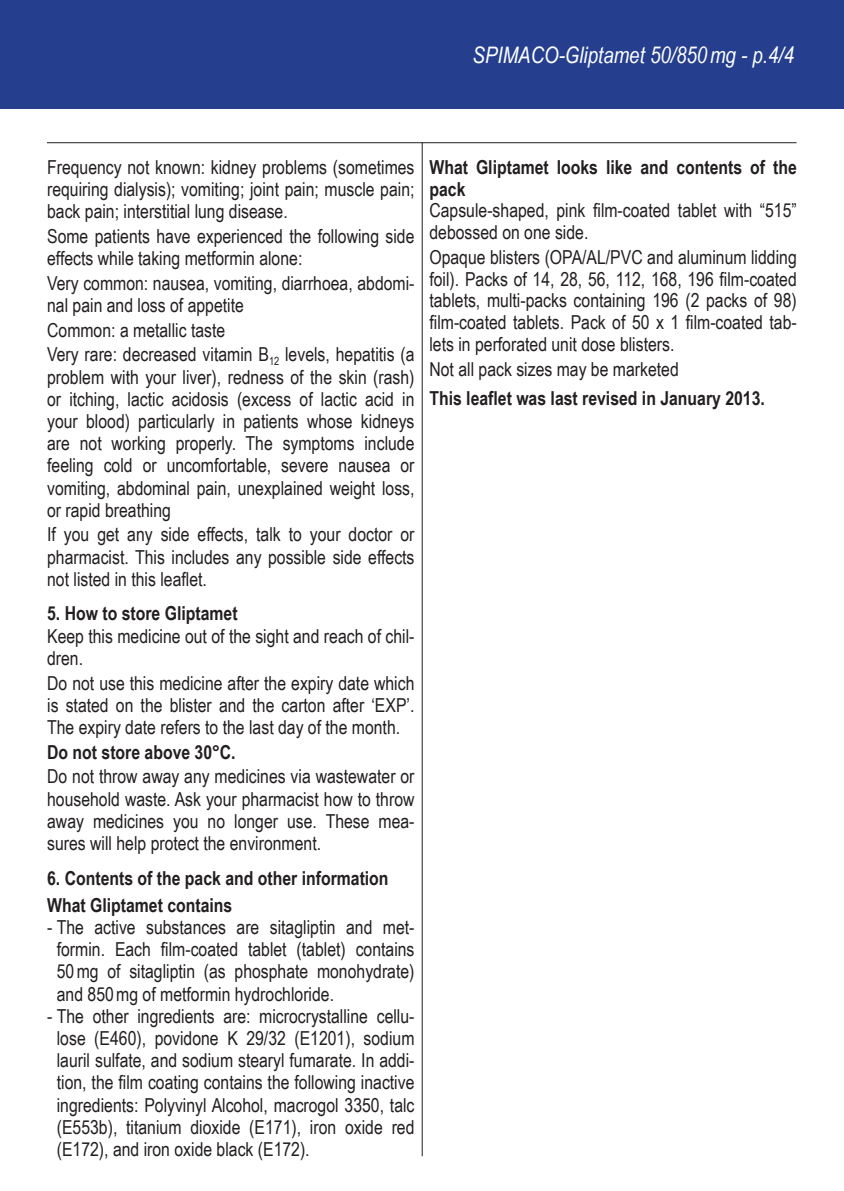
<style>
.page{position:relative;width:844px;height:1191px;background:#fff}
.page>*{position:absolute;margin:0;border:0;box-sizing:border-box;transform-origin:0 0}
.t1{font:italic 22.75px "Arial Narrow";color:#fff}
.t2{font:19.25px/22.2px "Arial Narrow";color:#231f20;text-align:justify}
.t3{font:700 19.25px/21.9px "Arial Narrow";color:#231f20}
</style>
<div class="page">
<div style="left:0;top:0;width:843px;height:109px;background:#253f8e"></div>
<hr style="left:47px;top:142px;width:749px;height:1px;background:#231f20">
<hr style="left:422px;top:142px;width:1px;height:1014px;background:#231f20">
<p class="t1" style="left:472px;top:39px;width:323px">SPIMACO-Gliptamet 50/850mg - p.4/4</p>
<p class="t2" style="left:47px;top:155px;width:369px">Frequency not known: kidney problems (sometimes requiring dialysis); vomiting; joint pain; muscle pain; back pain; interstitial lung disease.</p>
<p class="t2" style="left:47px;top:224px;width:369px">Some patients have experienced the following side effects while taking metformin alone:</p>
<p class="t2" style="left:47px;top:271px;width:369px">Very common: nausea, vomiting, diarrhoea, abdomi&shy;nal pain and loss of appetite</p>
<p class="t2" style="left:47px;top:317px;width:369px;line-height:24.7px">Common: a metallic taste<br>Very rare: decreased vitamin B<sub>12</sub> levels, hepatitis (a</p>
<p class="t2" style="left:47px;top:365px;width:369px">problem with your liver), redness of the skin (rash) or itching, lactic acidosis (excess of lactic acid in your blood) particularly in patients whose kidneys are not working properly. The symptoms include feeling cold or uncomfortable, severe nausea or vomiting, abdominal pain, unexplained weight loss, or rapid breathing</p>
<p class="t2" style="left:47px;top:523px;width:369px">If you get any side effects, talk to your doctor or pharmacist. This includes any possible side effects not listed in this leaflet.</p>
<p class="t3" style="left:47px;top:602px;width:192px">5. How to store Gliptamet</p>
<p class="t2" style="left:47px;top:624px;width:368px">Keep this medicine out of the sight and reach of chil&shy;dren.</p>
<p class="t2" style="left:47px;top:671px;width:369px">Do not use this medicine after the expiry date which is stated on the blister and the carton after ‘EXP’.<br>The expiry date refers to the last day of the month.</p>
<p class="t3" style="left:47px;top:740px;width:190px">Do not store above 30°C.</p>
<p class="t2" style="left:47px;top:764px;width:369px">Do not throw away any medicines via wastewater or household waste. Ask your pharmacist how to throw away medicines you no longer use. These mea&shy;sures will help protect the environment.</p>
<p class="t3" style="left:47px;top:863px;width:343px;line-height:27.1px">6. Contents of the pack and other information<br>What Gliptamet contains</p>
<p class="t2" style="left:57px;top:915px;width:359px;text-indent:-10px">- The active substances are sitagliptin and met&shy;formin. Each film-coated tablet (tablet) contains 50mg of sitagliptin (as phosphate monohydrate) and 850mg of metformin hydrochloride.</p>
<p class="t2" style="left:57px;top:1004px;width:359px;text-indent:-10px">- The other ingredients are: microcrystalline cellu&shy;lose (E460), povidone K 29/32 (E1201), sodium lauril sulfate, and sodium stearyl fumarate. In addi&shy;tion, the film coating contains the following inactive ingredients: Polyvinyl Alcohol, macrogol 3350, talc (E553b), titanium dioxide (E171), iron oxide red (E172), and iron oxide black (E172).</p>
<p class="t3" style="left:429px;top:155px;width:369px">What Gliptamet looks like and contents of the pack</p>
<p class="t2" style="left:429px;top:199px;width:369px">Capsule-shaped, pink film-coated tablet with “515” debossed on one side.</p>
<p class="t2" style="left:429px;top:245px;width:369px">Opaque blisters (OPA/AL/PVC and aluminum lidding foil). Packs of 14, 28, 56, 112, 168, 196 film-coated tablets, multi-packs containing 196 (2 packs of 98) film-coated tablets. Pack of 50 x 1 film-coated tab&shy;lets in perforated unit dose blisters.</p>
<p class="t2" style="left:429px;top:357px;width:251px">Not all pack sizes may be marketed</p>
<p class="t3" style="left:429px;top:386px;width:337px">This leaflet was last revised in January 2013.</p>
</div>
